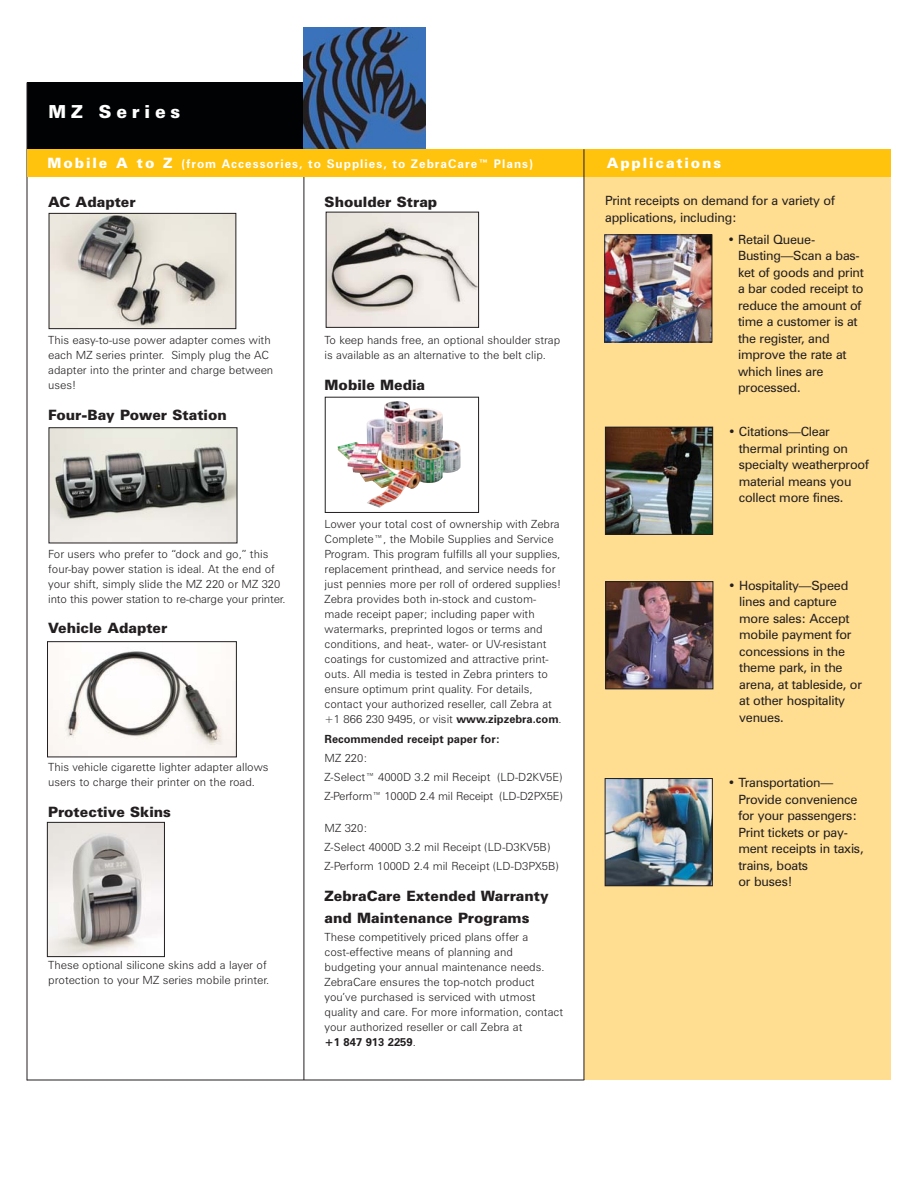
<style>
.page{position:relative;width:918px;height:1188px;background:#fff}
.page>*{position:absolute;margin:0;border:0;box-sizing:border-box;transform-origin:0 0}
.t1{font:900 18px "Zurich BT";letter-spacing:.265em;color:#fff}
.t2{font:900 14.25px/22.5px "Zurich BT";color:#231f20}
.t3{font:900 14.25px "Zurich BT";letter-spacing:.13em;color:#fff}
.t4{font:12.75px/16.5px "Zurich BT";letter-spacing:-.015em;color:#231f20}
.t5{font:700 12px "Zurich BT";letter-spacing:.085em;color:#fff}
.t6{font:300 11.25px/15px "Zurich BT";color:#231f20}
.t7{font:700 11.25px "Zurich BT";color:#231f20}
.s1{font-weight:900;font-size:14.25px}
.s2{font-weight:700}
</style>
<div class="page">
<div style="left:584px;top:149px;width:307px;height:931px;background:#ffdd91"></div>
<div style="left:27px;top:82px;width:277px;height:68px;background:#010204"></div>
<img style="left:304px;top:28px;width:121px;height:121px">
<img style="left:328px;top:214px;width:149px;height:112px">
<div style="left:326px;top:212px;width:153px;height:116px;border:1px solid #231f20"></div>
<img style="left:51px;top:215px;width:183px;height:112px">
<div style="left:49px;top:213px;width:187px;height:116px;border:1px solid #231f20"></div>
<img style="left:337px;top:401px;width:123px;height:107px">
<div style="left:325px;top:397px;width:154px;height:116px;border:1px solid #231f20"></div>
<img style="left:606px;top:236px;width:104px;height:104px">
<div style="left:604px;top:234px;width:108px;height:108px;border:1px solid #231f20"></div>
<img style="left:51px;top:429px;width:184px;height:112px">
<div style="left:49px;top:427px;width:188px;height:116px;border:1px solid #231f20"></div>
<img style="left:607px;top:583px;width:104px;height:104px">
<div style="left:605px;top:581px;width:108px;height:108px;border:1px solid #231f20"></div>
<img style="left:49px;top:651px;width:186px;height:104px">
<div style="left:47px;top:641px;width:190px;height:116px;border:1px solid #231f20"></div>
<img style="left:607px;top:429px;width:104px;height:104px">
<div style="left:605px;top:427px;width:108px;height:108px;border:1px solid #231f20"></div>
<img style="left:49px;top:824px;width:114px;height:131px">
<div style="left:47px;top:822px;width:118px;height:135px;border:1px solid #231f20"></div>
<img style="left:607px;top:780px;width:104px;height:104px">
<div style="left:605px;top:778px;width:108px;height:108px;border:1px solid #231f20"></div>
<hr style="left:304px;top:149px;width:1px;height:931px;background:#231f20">
<hr style="left:27px;top:82px;width:1px;height:998px;background:#231f20">
<hr style="left:27px;top:1080px;width:557px;height:1px;background:#231f20">
<div style="left:27px;top:149px;width:864px;height:28px;background:#ffc20d"></div>
<hr style="left:584px;top:149px;width:1px;height:931px;background:#231f20">
<h1 class="t1" style="left:49px;top:105px;width:133px">MZ Series</h1>
<p class="t5" style="left:48px;top:159px;width:487px"><span class="s1">Mobile A to Z</span> (from Accessories, to Supplies, to ZebraCare™ Plans)</p>
<p class="t3" style="left:607px;top:157px;width:116px">Applications</p>
<p class="t2" style="left:48px;top:192px;width:89px">AC Adapter</p>
<p class="t2" style="left:325px;top:192px;width:114px">Shoulder Strap</p>
<p class="t6" style="left:48px;top:334px;width:226px">This easy-to-use power adapter comes with each MZ series printer. Simply plug the AC adapter into the printer and charge between uses!</p>
<p class="t2" style="left:48px;top:405px;width:180px">Four-Bay Power Station</p>
<p class="t6" style="left:48px;top:547px;width:239px">For users who prefer to “dock and go,” this four-bay power station is ideal. At the end of your shift, simply slide the MZ 220 or MZ 320 into this power station to re-charge your printer.</p>
<p class="t2" style="left:48px;top:618px;width:121px">Vehicle Adapter</p>
<p class="t6" style="left:48px;top:761px;width:222px">This vehicle cigarette lighter adapter allows users to charge their printer on the road.</p>
<p class="t2" style="left:48px;top:802px;width:124px">Protective Skins</p>
<p class="t6" style="left:48px;top:959px;width:222px">These optional silicone skins add a layer of protection to your MZ series mobile printer.</p>
<p class="t6" style="left:325px;top:334px;width:237px">To keep hands free, an optional shoulder strap is available as an alternative to the belt clip.</p>
<p class="t2" style="left:325px;top:375px;width:102px">Mobile Media</p>
<p class="t6" style="left:325px;top:517px;width:239px">Lower your total cost of ownership with Zebra Complete™, the Mobile Supplies and Service Program. This program fulfills all your supplies, replacement printhead, and service needs for just pennies more per roll of ordered supplies!<br>Zebra provides both in-stock and custom&shy;made receipt paper; including paper with watermarks, preprinted logos or terms and conditions, and heat-, water- or UV-resistant coatings for customized and attractive print&shy;outs. All media is tested in Zebra printers to ensure optimum print quality. For details, contact your authorized reseller, call Zebra at +1 866 230 9495, or visit <span class="s2">www.zipzebra.com</span>.</p>
<p class="t7" style="left:325px;top:735px;width:177px">Recommended receipt paper for:</p>
<p class="t6" style="left:325px;top:750px;width:239px;line-height:18.9px">MZ 220:<br>Z-Select™ 4000D 3.2 mil Receipt (LD-D2KV5E)<br>Z-Perform™ 1000D 2.4 mil Receipt (LD-D2PX5E)</p>
<p class="t6" style="left:325px;top:820px;width:235px;line-height:18.9px">MZ 320:<br>Z-Select 4000D 3.2 mil Receipt (LD-D3KV5B)<br>Z-Perform 1000D 2.4 mil Receipt (LD-D3PX5B)</p>
<p class="t2" style="left:325px;top:886px;width:226px">ZebraCare Extended Warranty and Maintenance Programs</p>
<p class="t6" style="left:325px;top:930px;width:240px">These competitively priced plans offer a cost-effective means of planning and budgeting your annual maintenance needs.<br>ZebraCare ensures the top-notch product you’ve purchased is serviced with utmost quality and care. For more information, contact your authorized reseller or call Zebra at<br><span class="s2">+1 847 913 2259</span>.</p>
<p class="t4" style="left:605px;top:194px;width:231px">Print receipts on demand for a variety of applications, including:</p>
<p class="t4" style="left:738px;top:232px;width:127px;text-indent:-11px">• Retail Queue-<br>Busting—Scan a bas&shy;ket of goods and print a bar coded receipt to reduce the amount of time a customer is at the register, and improve the rate at which lines are processed.</p>
<p class="t4" style="left:739px;top:424px;width:132px;text-indent:-11px">• Citations—Clear thermal printing on specialty weatherproof material means you collect more fines.</p>
<p class="t4" style="left:739px;top:578px;width:124px;text-indent:-11px">• Hospitality—Speed lines and capture more sales: Accept mobile payment for concessions in the theme park, in the arena, at tableside, or at other hospitality venues.</p>
<p class="t4" style="left:738px;top:776px;width:127px;text-indent:-11px">• Transportation—<br>Provide convenience for your passengers:<br>Print tickets or pay&shy;ment receipts in taxis, trains, boats<br>or buses!</p>
</div>
